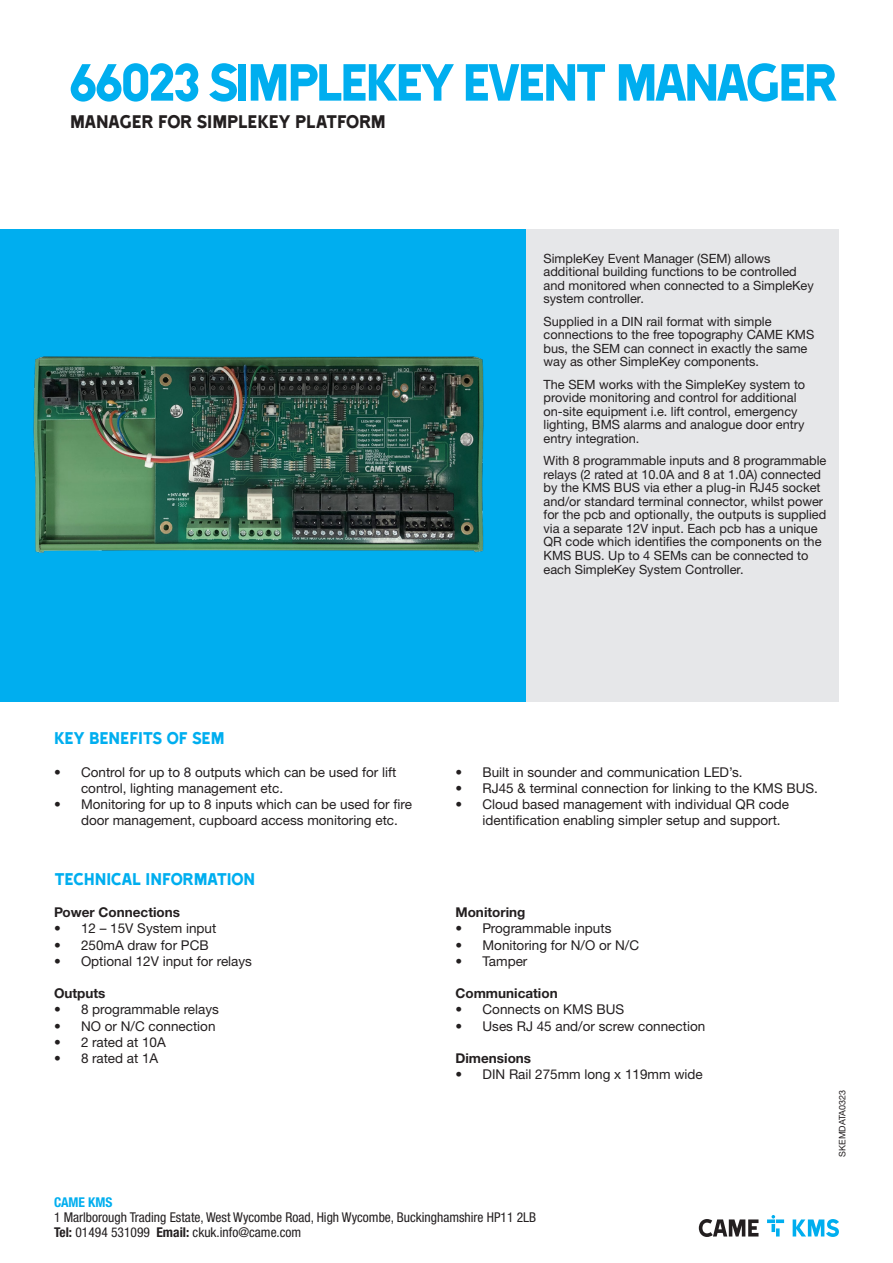
<style>
.page{position:relative;width:893px;height:1263px;background:#fff}
.page>*{position:absolute;margin:0;border:0;box-sizing:border-box;transform-origin:0 0}
.t1{font:60px "Came Type";letter-spacing:-.07em;color:#00aeef}
.t2{font:21px "Came Type";letter-spacing:-.025em;color:#231f20}
.Plus{font:19.5px "Came Type";letter-spacing:-.025em;color:#00aeef}
.t3{font:13.5px/16.2px "Helvetica Neue LTW1 G";color:#231f20}
.t4{font:condensed 13.5px "Helvetica Neue LT Std";color:#231f20}
.Plus-2{font:700 13.5px "Helvetica Neue LTW1 G";color:#231f20}
.t5{font:700 condensed 13.5px "Helvetica Neue LT Std";color:#00aeef}
.Presentation{font:12.75px/13.5px "Helvetica Neue LTW1 G";color:#231f20}
.Presentation-2{font:9px "Helvetica Neue LTW1 G";color:#231f20}
.s1{font-weight:700}
</style>
<div class="page">
<div style="left:504px;top:230px;width:335px;height:472px;background:#e6e7e9"></div>
<div style="left:0;top:230px;width:526px;height:472px;background:#00aeef"></div>
<svg style="left:699px;top:1219px;width:59px;height:18px"></svg>
<svg style="left:767px;top:1215px;width:17px;height:21px"></svg>
<svg style="left:793px;top:1219px;width:46px;height:18px"></svg>
<img style="left:33px;top:356px;width:451px;height:197px">
<p class="t1" style="left:68px;top:51px;width:772px">66023 SIMPLEKEY EVENT MANAGER</p>
<p class="t2" style="left:70px;top:110px;width:317px">MANAGER FOR SIMPLEKEY PLATFORM</p>
<p class="Presentation" style="left:544px;top:252px;width:272px">SimpleKey Event Manager (SEM) allows additional building functions to be controlled and monitored when connected to a SimpleKey system controller.</p>
<p class="Presentation" style="left:544px;top:315px;width:272px">Supplied in a DIN rail format with simple connections to the free topography CAME KMS bus, the SEM can connect in exactly the same way as other SimpleKey components.</p>
<p class="Presentation" style="left:544px;top:378px;width:263px">The SEM works with the SimpleKey system to provide monitoring and control for additional on-site equipment i.e. lift control, emergency lighting, BMS alarms and analogue door entry entry integration.</p>
<p class="Presentation" style="left:544px;top:454px;width:284px">With 8 programmable inputs and 8 programmable relays (2 rated at 10.0A and 8 at 1.0A) connected by the KMS BUS via ether a plug-in RJ45 socket and/or standard terminal connector, whilst power for the pcb and optionally, the outputs is supplied via a separate 12V input. Each pcb has a unique QR code which identifies the components on the KMS BUS. Up to 4 SEMs can be connected to each SimpleKey System Controller.</p>
<p class="Plus" style="left:54px;top:728px;width:172px">KEY BENEFITS OF SEM</p>
<p class="t3" style="left:81px;top:764px;width:317px;text-indent:-27px">• Control for up to 8 outputs which can be used for lift control, lighting management etc.</p>
<p class="t3" style="left:81px;top:796px;width:332px;text-indent:-27px">• Monitoring for up to 8 inputs which can be used for fire door management, cupboard access monitoring etc.</p>
<p class="Plus" style="left:54px;top:869px;width:203px">TECHNICAL INFORMATION</p>
<p class="Plus-2" style="left:54px;top:904px;width:128px">Power Connections</p>
<p class="t3" style="left:54px;top:920px;width:164px">• 12 – 15V System input</p>
<p class="t3" style="left:54px;top:937px;width:156px">• 250mA draw for PCB</p>
<p class="t3" style="left:54px;top:953px;width:200px">• Optional 12V input for relays</p>
<p class="Plus-2" style="left:54px;top:985px;width:53px">Outputs</p>
<p class="t3" style="left:54px;top:1001px;width:166px">• 8 programmable relays</p>
<p class="t3" style="left:54px;top:1018px;width:163px">• NO or N/C connection</p>
<p class="t3" style="left:54px;top:1034px;width:113px">• 2 rated at 10A</p>
<p class="t3" style="left:54px;top:1050px;width:106px">• 8 rated at 1A</p>
<p class="t3" style="left:455px;top:764px;width:289px">• Built in sounder and communication LED’s.</p>
<p class="t3" style="left:455px;top:780px;width:364px">• RJ45 &amp; terminal connection for linking to the KMS BUS.</p>
<p class="t3" style="left:482px;top:796px;width:308px;text-indent:-27px">• Cloud based management with individual QR code identification enabling simpler setup and support.</p>
<p class="Plus-2" style="left:455px;top:904px;width:71px">Monitoring</p>
<p class="t3" style="left:455px;top:920px;width:157px">• Programmable inputs</p>
<p class="t3" style="left:455px;top:937px;width:185px">• Monitoring for N/O or N/C</p>
<p class="t3" style="left:455px;top:953px;width:73px">• Tamper</p>
<p class="Plus-2" style="left:455px;top:985px;width:104px">Communication</p>
<p class="t3" style="left:455px;top:1001px;width:170px">• Connects on KMS BUS</p>
<p class="t3" style="left:455px;top:1018px;width:251px">• Uses RJ 45 and/or screw connection</p>
<p class="Plus-2" style="left:455px;top:1050px;width:77px">Dimensions</p>
<p class="t3" style="left:455px;top:1066px;width:249px">• DIN Rail 275mm long x 119mm wide</p>
<p class="t5" style="left:54px;top:1194px;width:60px">CAME KMS</p>
<p class="t4" style="left:54px;top:1209px;width:484px">1 Marlborough Trading Estate, West Wycombe Road, High Wycombe, Buckinghamshire HP11 2LB</p>
<p class="t4" style="left:54px;top:1224px;width:249px"><span class="s1">Tel:</span> 01494 531099 <span class="s1">Email:</span> ckuk.info@came.com</p>
<p class="Presentation-2" style="left:837px;top:1157px;width:68px;rotate:-90deg">SKEMDATA0323</p>
</div>
